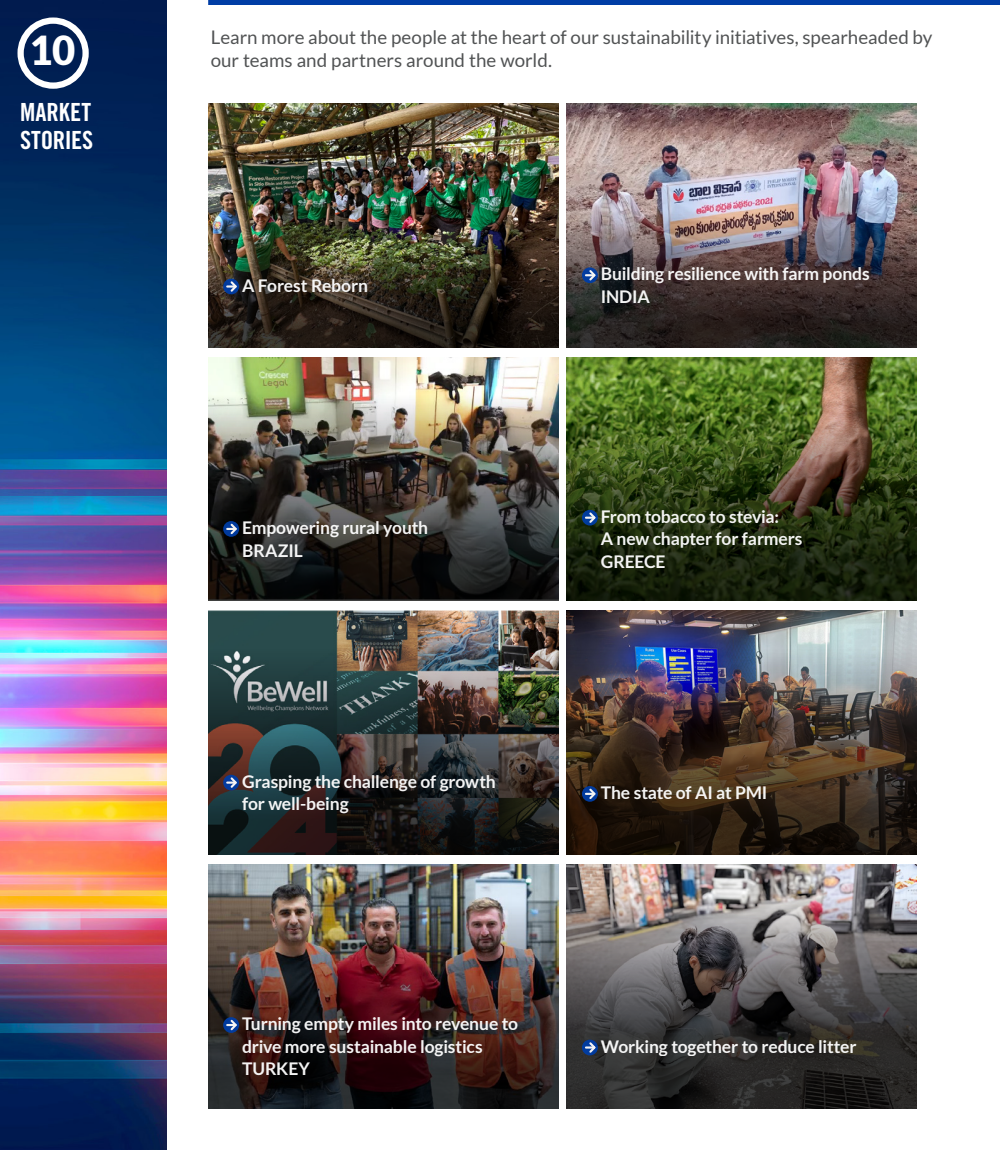
<style>
.page{position:relative;width:1000px;height:1150px;background:#fff}
.page>*{position:absolute;margin:0;border:0;box-sizing:border-box;transform-origin:0 0}
.t1{font:900 40px "Lato";color:#fff}
.t2{font:25px/27.5px "Trade Gothic LT Std Bd Cn 20";color:#fff}
.t3{font:18.75px "Lato";color:#515354}
.t4{font:700 17.5px/22.5px "Lato";letter-spacing:-.01em;color:#fff}
</style>
<div class="page">
<img style="left:0;top:0;width:167px;height:1150px">
<div style="left:18px;top:18px;width:71px;height:71px;border:6px solid #fff;border-radius:50%"></div>
<div style="left:208px;top:0;width:792px;height:5px;background:#003da5"></div>
<img style="left:208px;top:611px;width:350px;height:19px">
<img style="left:208px;top:630px;width:350px;height:225px">
<svg style="left:223px;top:775px;width:16px;height:15px"></svg>
<svg style="left:227px;top:775px;width:12px;height:15px"></svg>
<img style="left:567px;top:103px;width:350px;height:96px">
<img style="left:567px;top:199px;width:350px;height:148px">
<svg style="left:582px;top:267px;width:16px;height:16px"></svg>
<svg style="left:586px;top:268px;width:11px;height:14px"></svg>
<img style="left:567px;top:611px;width:350px;height:19px">
<img style="left:567px;top:630px;width:350px;height:225px">
<svg style="left:582px;top:786px;width:16px;height:16px"></svg>
<svg style="left:586px;top:787px;width:11px;height:14px"></svg>
<img style="left:208px;top:357px;width:350px;height:19px">
<img style="left:208px;top:376px;width:350px;height:225px">
<svg style="left:223px;top:521px;width:16px;height:16px"></svg>
<svg style="left:227px;top:522px;width:12px;height:14px"></svg>
<img style="left:208px;top:103px;width:350px;height:122px">
<img style="left:208px;top:225px;width:350px;height:122px">
<svg style="left:223px;top:279px;width:16px;height:15px"></svg>
<svg style="left:227px;top:279px;width:12px;height:15px"></svg>
<img style="left:567px;top:864px;width:350px;height:19px">
<svg style="left:567px;top:883px;width:350px;height:225px;background:#555152"></svg>
<svg style="left:582px;top:1040px;width:16px;height:15px"></svg>
<svg style="left:586px;top:1040px;width:11px;height:15px"></svg>
<img style="left:208px;top:864px;width:350px;height:19px">
<img style="left:208px;top:883px;width:350px;height:225px">
<svg style="left:223px;top:1017px;width:16px;height:16px"></svg>
<svg style="left:227px;top:1018px;width:12px;height:14px"></svg>
<img style="left:567px;top:357px;width:350px;height:19px">
<img style="left:567px;top:376px;width:350px;height:225px">
<svg style="left:582px;top:510px;width:16px;height:16px"></svg>
<svg style="left:586px;top:510px;width:11px;height:15px"></svg>
<h1 class="t1" style="left:30px;top:27px;width:48px">10</h1>
<h2 class="t2" style="left:20px;top:98px;width:75px">MARKET<br>STORIES</h2>
<p class="t3" style="left:211px;top:27px;width:723px">Learn more about the people at the heart of our sustainability initiatives, spearheaded by</p>
<p class="t3" style="left:211px;top:50px;width:343px">our teams and partners around the world.</p>
<p class="t4" style="left:242px;top:274px;width:127px">A Forest Reborn</p>
<p class="t4" style="left:601px;top:263px;width:271px">Building resilience with farm ponds<br>INDIA</p>
<p class="t4" style="left:242px;top:516px;width:188px">Empowering rural youth<br>BRAZIL</p>
<p class="t4" style="left:242px;top:770px;width:255px">Grasping the challenge of growth for well-being</p>
<p class="t4" style="left:242px;top:1012px;width:278px">Turning empty miles into revenue to drive more sustainable logistics<br>TURKEY</p>
<p class="t4" style="left:601px;top:505px;width:203px">From tobacco to stevia:<br>A new chapter for farmers<br>GREECE</p>
<p class="t4" style="left:601px;top:781px;width:168px">The state of AI at PMI</p>
<p class="t4" style="left:601px;top:1035px;width:257px">Working together to reduce litter</p>
</div>
